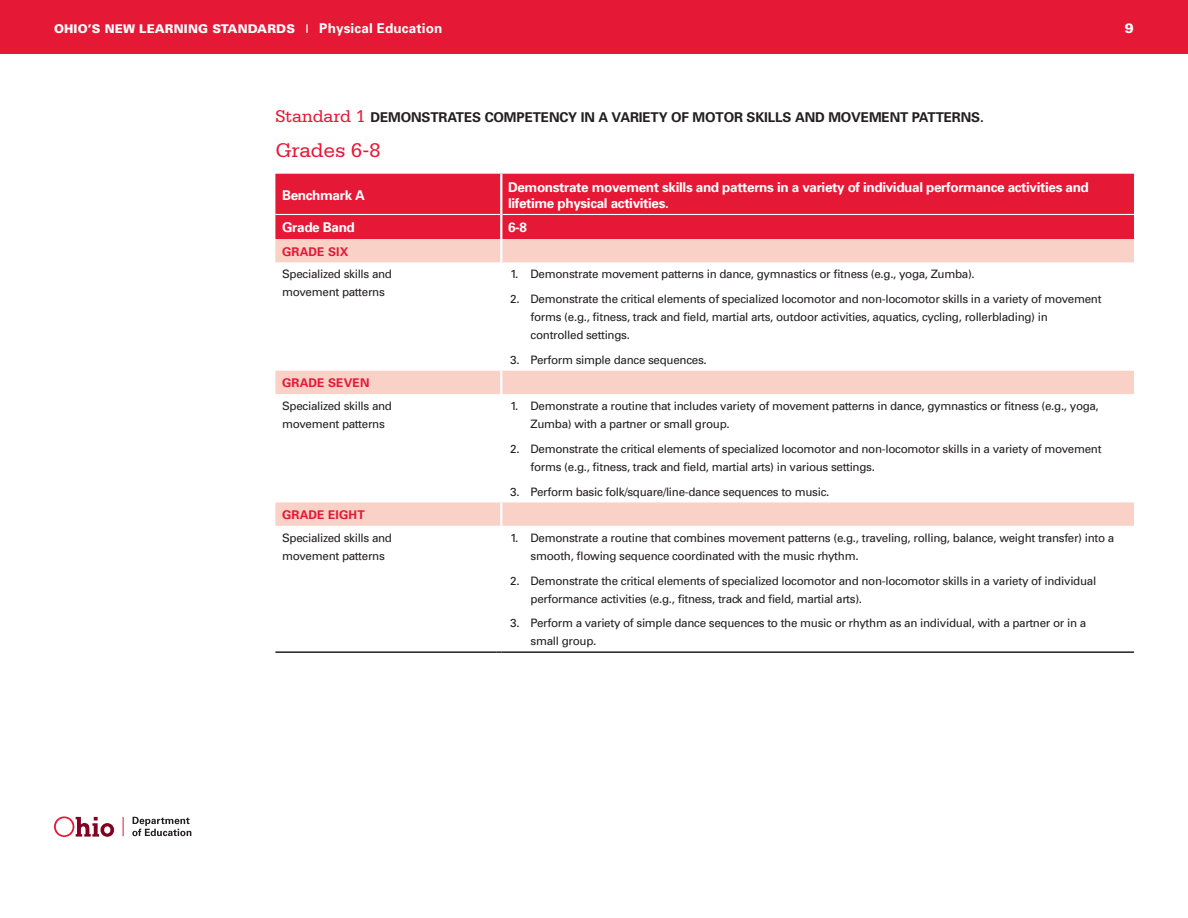
<style>
.page{position:relative;width:1188px;height:918px;background:#fff}
.page>*{position:absolute;margin:0;border:0;box-sizing:border-box;transform-origin:0 0}
.BHD{font:21px "Serifa";letter-spacing:-.01em;color:#e51836}
.BOD_w_space{font:700 13.5px/16.2px "Univers";letter-spacing:-.025em;color:#fff}
.AHD{font:700 13.5px "Univers";letter-spacing:-.01em;color:#231f20}
.t1{font:900 13.5px "Univers LT Std";color:#fff}
.t2{font:900 12px "Univers LT Std";letter-spacing:.01em;color:#fff}
.COLUMN_BHD{font:700 12px "Univers";letter-spacing:.01em;color:#e51836}
.NUMBER{font:11.7px/18px "Univers";letter-spacing:-.025em;color:#231f20}
.s1{font-family:"Univers";font-weight:400}
.s2{font-family:"Univers";font-weight:700;font-size:13.5px}
.s3{font-family:"Serifa";font-weight:400;font-size:18px;color:#e51836}
</style>
<div class="page">
<div style="left:0;top:0;width:1188px;height:54px;background:#e51836"></div>
<svg style="left:54px;top:816px;width:60px;height:21px"></svg>
<svg style="left:123px;top:817px;width:1px;height:19px"></svg>
<svg style="left:132px;top:817px;width:59px;height:19px"></svg>
<div style="left:275px;top:174px;width:859px;height:65px;background:#e51836"></div>
<svg style="left:275px;top:239px;width:859px;height:287px"></svg>
<hr style="left:496px;top:262px;width:2px;height:109px;background:#fff">
<hr style="left:496px;top:394px;width:2px;height:108px;background:#fff">
<hr style="left:275px;top:214px;width:222px;height:1px;background:#fff">
<hr style="left:502px;top:214px;width:632px;height:1px;background:#fff">
<hr style="left:500px;top:174px;width:2px;height:40px;background:#fff">
<hr style="left:500px;top:214px;width:2px;height:25px;background:#fff">
<hr style="left:500px;top:239px;width:2px;height:23px;background:#fff">
<hr style="left:500px;top:371px;width:2px;height:23px;background:#fff">
<hr style="left:500px;top:502px;width:2px;height:24px;background:#fff">
<hr style="left:275px;top:651px;width:222px;height:2px;background:#231f20">
<hr style="left:501px;top:651px;width:633px;height:2px;background:#231f20">
<p class="t2" style="left:54px;top:21px;width:390px">OHIO’S NEW LEARNING STANDARDS <span class="s1">I</span> <span class="s2">Physical Education</span></p>
<p class="t1" style="left:1125px;top:20px;width:11px">9</p>
<p class="AHD" style="left:275px;top:109px;width:710px"><span class="s3">Standard 1</span> DEMONSTRATES COMPETENCY IN A VARIETY OF MOTOR SKILLS AND MOVEMENT PATTERNS.</p>
<p class="BHD" style="left:275px;top:138px;width:107px">Grades 6-8</p>
<p class="BOD_w_space" style="left:282px;top:186px;width:84px">Benchmark A</p>
<p class="BOD_w_space" style="left:508px;top:178px;width:582px">Demonstrate movement skills and patterns in a variety of individual performance activities and lifetime physical activities.</p>
<p class="BOD_w_space" style="left:282px;top:219px;width:74px">Grade Band</p>
<p class="BOD_w_space" style="left:508px;top:219px;width:20px">6-8</p>
<p class="COLUMN_BHD" style="left:282px;top:244px;width:68px">GRADE SIX</p>
<p class="NUMBER" style="left:282px;top:265px;width:111px">Specialized skills and movement patterns</p>
<p class="NUMBER" style="left:510px;top:265px;width:466px">1. Demonstrate movement patterns in dance, gymnastics or fitness (e.g., yoga, Zumba).</p>
<p class="NUMBER" style="left:531px;top:290px;width:573px;text-indent:-20px">2. Demonstrate the critical elements of specialized locomotor and non-locomotor skills in a variety of movement forms (e.g., fitness, track and field, martial arts, outdoor activities, aquatics, cycling, rollerblading) in controlled settings.</p>
<p class="NUMBER" style="left:510px;top:351px;width:198px">3. Perform simple dance sequences.</p>
<p class="COLUMN_BHD" style="left:282px;top:375px;width:89px">GRADE SEVEN</p>
<p class="NUMBER" style="left:282px;top:397px;width:111px">Specialized skills and movement patterns</p>
<p class="NUMBER" style="left:531px;top:397px;width:570px;text-indent:-20px">1. Demonstrate a routine that includes variety of movement patterns in dance, gymnastics or fitness (e.g., yoga,<br>Zumba) with a partner or small group.</p>
<p class="NUMBER" style="left:531px;top:440px;width:573px;text-indent:-20px">2. Demonstrate the critical elements of specialized locomotor and non-locomotor skills in a variety of movement forms (e.g., fitness, track and field, martial arts) in various settings.</p>
<p class="NUMBER" style="left:510px;top:482px;width:321px">3. Perform basic folk/square/line-dance sequences to music.</p>
<p class="COLUMN_BHD" style="left:282px;top:507px;width:84px">GRADE EIGHT</p>
<p class="NUMBER" style="left:282px;top:529px;width:111px">Specialized skills and movement patterns</p>
<p class="NUMBER" style="left:531px;top:529px;width:585px;text-indent:-20px">1. Demonstrate a routine that combines movement patterns (e.g., traveling, rolling, balance, weight transfer) into a smooth, flowing sequence coordinated with the music rhythm.</p>
<p class="NUMBER" style="left:531px;top:571px;width:567px;text-indent:-20px">2. Demonstrate the critical elements of specialized locomotor and non-locomotor skills in a variety of individual performance activities (e.g., fitness, track and field, martial arts).</p>
<p class="NUMBER" style="left:531px;top:614px;width:557px;text-indent:-20px">3. Perform a variety of simple dance sequences to the music or rhythm as an individual, with a partner or in a small group.</p>
</div>
